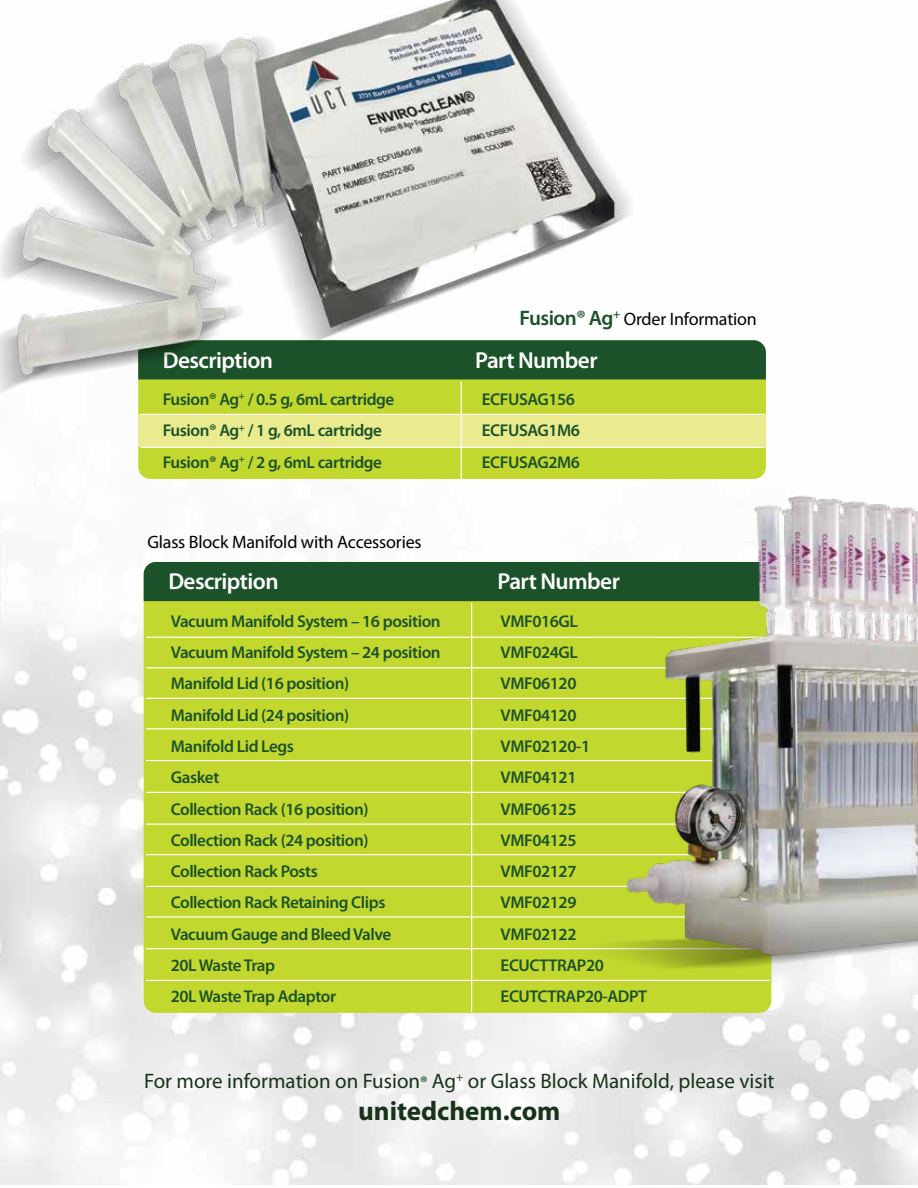
<style>
.page{position:relative;width:918px;height:1188px;background:#fff}
.page>*{position:absolute;margin:0;border:0;box-sizing:border-box;transform-origin:0 0}
.t1{font:700 27px "Myriad Pro";color:#183319}
.t2{font:600 23.25px "Myriad Pro";letter-spacing:-.025em;color:#fff}
.t3{font:21px "Myriad Pro";color:#183319}
.t4{font:18px "Myriad Pro";letter-spacing:-.01em;color:#010101}
.t5{font:600 17.1px/31.3px "Myriad Pro";letter-spacing:-.025em;color:#1b5229}
.s1{font-weight:600;font-size:21px;color:#1b5229}
.s2{font-weight:600;font-size:17.1px;color:#1b5229}
</style>
<div class="page">
<img style="left:0;top:547px;width:918px;height:637px">
<div style="left:144px;top:562px;width:627px;height:451px;background:#c3d82f;border-radius:12px"></div>
<div style="left:144px;top:562px;width:393px;height:39px;background:#1b5229"></div>
<hr style="left:146px;top:637px;width:624px;height:1px;background:#fff">
<hr style="left:146px;top:667px;width:624px;height:1px;background:#fff">
<hr style="left:146px;top:698px;width:624px;height:1px;background:#fff">
<hr style="left:146px;top:728px;width:624px;height:1px;background:#fff">
<hr style="left:146px;top:760px;width:624px;height:1px;background:#fff">
<hr style="left:146px;top:792px;width:624px;height:1px;background:#fff">
<hr style="left:146px;top:824px;width:624px;height:1px;background:#fff">
<hr style="left:146px;top:854px;width:624px;height:1px;background:#fff">
<hr style="left:146px;top:886px;width:624px;height:1px;background:#fff">
<hr style="left:146px;top:916px;width:624px;height:2px;background:#fff">
<hr style="left:146px;top:948px;width:624px;height:1px;background:#fff">
<hr style="left:146px;top:980px;width:624px;height:1px;background:#fff">
<hr style="left:471px;top:603px;width:1px;height:409px;background:#fff">
<div style="left:138px;top:340px;width:628px;height:139px;background:#c3d82f;border-radius:12px"></div>
<div style="left:663px;top:340px;width:103px;height:39px;background:#1b5229"></div>
<hr style="left:141px;top:414px;width:623px;height:1px;background:#fff">
<img style="left:537px;top:418px;width:381px;height:688px">
<img style="left:0;top:0;width:663px;height:547px">
<p class="t4" style="left:520px;top:308px;width:239px"><span class="s1">Fusion® Ag</span><sup>+</sup> Order Information</p>
<h2 class="t2" style="left:163px;top:345px;width:112px">Description</h2>
<h2 class="t2" style="left:475px;top:345px;width:124px">Part Number</h2>
<p class="t5" style="left:163px;top:383px;width:233px">Fusion® Ag<sup>+</sup> / 0.5 g, 6mL cartridge<br>Fusion® Ag<sup>+</sup> / 1 g, 6mL cartridge<br>Fusion® Ag<sup>+</sup> / 2 g, 6mL cartridge</p>
<p class="t5" style="left:482px;top:383px;width:100px">ECFUSAG156<br>ECFUSAG1M6<br>ECFUSAG2M6</p>
<p class="t4" style="left:147px;top:531px;width:276px">Glass Block Manifold with Accessories</p>
<h2 class="t2" style="left:168px;top:567px;width:112px">Description</h2>
<h2 class="t2" style="left:497px;top:567px;width:124px">Part Number</h2>
<p class="t5" style="left:171px;top:605px;width:271px">Vacuum Manifold System – 16 position<br>Vacuum Manifold System – 24 position<br>Manifold Lid (16 position)<br>Manifold Lid (24 position)<br>Manifold Lid Legs<br>Gasket<br>Collection Rack (16 position)<br>Collection Rack (24 position)<br>Collection Rack Posts<br>Collection Rack Retaining Clips<br>Vacuum Gauge and Bleed Valve<br>20L Waste Trap<br>20L Waste Trap Adaptor</p>
<p class="t5" style="left:501px;top:605px;width:148px">VMF016GL<br>VMF024GL<br>VMF06120<br>VMF04120<br>VMF02120-1<br>VMF04121<br>VMF06125<br>VMF04125<br>VMF02127<br>VMF02129<br>VMF02122<br>ECUCTTRAP20<br>ECUTCTRAP20-ADPT</p>
<p class="t3" style="left:144px;top:1068px;width:632px">For more information on Fusion<span class="s2">®</span> Ag<sup>+</sup> or Glass Block Manifold, please visit</p>
<h1 class="t1" style="left:358px;top:1093px;width:204px">unitedchem.com</h1>
</div>
